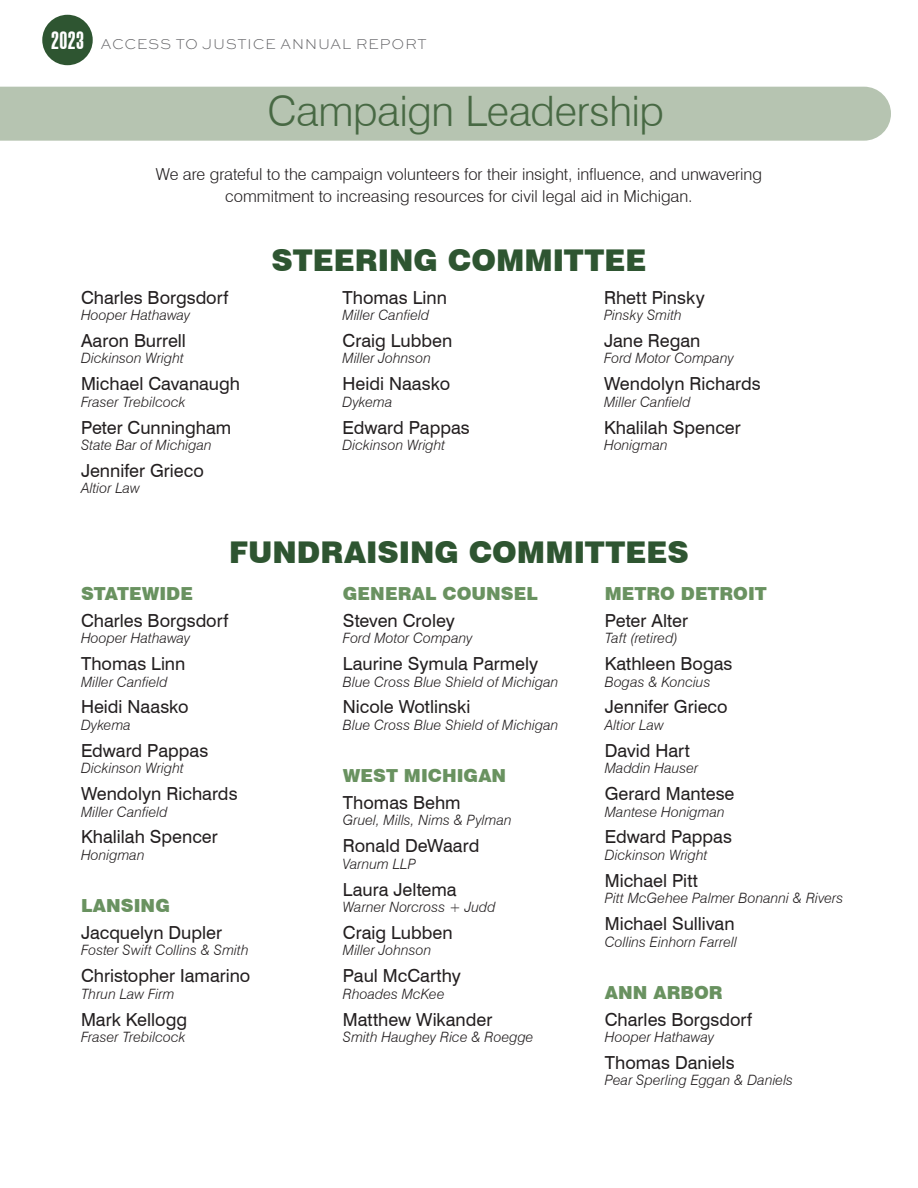
<style>
.page{position:relative;width:918px;height:1188px;background:#fff}
.page>*{position:absolute;margin:0;border:0;box-sizing:border-box;transform-origin:0 0}
.t1{font:300 42px "Swiss 721 BT";letter-spacing:-.01em;color:#486944}
.t2{font:900 30px "Swiss 721 BT";color:#2e5531}
.t3{font:18px "Swiss 721 BT";color:#231f20}
.t4{font:900 18px "Swiss 721 BT";color:#699260}
.t5{font:300 16.5px/22.5px "Swiss 721 BT";color:#231f20;text-align:center}
.t6{font:300 expanded 15px "Sweet Sans Pro";letter-spacing:.035em;color:#636366}
.t7{font:italic 300 14.25px "Swiss 721 BT";letter-spacing:.005em;color:#231f20}
.s1{font-family:"Swiss 911 BT";font-weight:900;font-stretch:extra-condensed;font-size:24px;color:#fff}
</style>
<div class="page">
<div style="left:42px;top:15px;width:51px;height:50px;background:#2e5531;border-radius:50%"></div>
<div style="left:0;top:87px;width:891px;height:54px;background:#b6c4b1"></div>
<p class="t6" style="left:51px;top:34px;width:377px"><span class="s1">2023</span> ACCESS TO JUSTICE ANNUAL REPORT</p>
<p class="t1" style="left:267px;top:85px;width:398px">Campaign Leadership</p>
<p class="t5" style="left:156px;top:163px;width:608px">We are grateful to the campaign volunteers for their insight, influence, and unwavering commitment to increasing resources for civil legal aid in Michigan.</p>
<p class="t3" style="left:81px;top:286px;width:149px">Charles Borgsdorf</p>
<p class="t7" style="left:81px;top:306px;width:111px">Hooper Hathaway</p>
<p class="t3" style="left:81px;top:330px;width:107px">Aaron Burrell</p>
<p class="t7" style="left:81px;top:350px;width:104px">Dickinson Wright</p>
<p class="t3" style="left:81px;top:373px;width:161px">Michael Cavanaugh</p>
<p class="t7" style="left:81px;top:393px;width:106px">Fraser Trebilcock</p>
<p class="t3" style="left:81px;top:416px;width:152px">Peter Cunningham</p>
<p class="t7" style="left:81px;top:436px;width:132px">State Bar of Michigan</p>
<p class="t3" style="left:81px;top:460px;width:124px">Jennifer Grieco</p>
<p class="t7" style="left:81px;top:480px;width:61px">Altior Law</p>
<p class="t2" style="left:271px;top:242px;width:376px">STEERING COMMITTEE</p>
<p class="t3" style="left:343px;top:286px;width:106px">Thomas Linn</p>
<p class="t7" style="left:343px;top:306px;width:88px">Miller Canfield</p>
<p class="t3" style="left:343px;top:330px;width:111px">Craig Lubben</p>
<p class="t7" style="left:343px;top:350px;width:90px">Miller Johnson</p>
<p class="t3" style="left:343px;top:373px;width:109px">Heidi Naasko</p>
<p class="t7" style="left:343px;top:393px;width:51px">Dykema</p>
<p class="t3" style="left:343px;top:416px;width:129px">Edward Pappas</p>
<p class="t7" style="left:343px;top:436px;width:104px">Dickinson Wright</p>
<p class="t3" style="left:604px;top:286px;width:102px">Rhett Pinsky</p>
<p class="t7" style="left:604px;top:306px;width:79px">Pinsky Smith</p>
<p class="t3" style="left:604px;top:330px;width:98px">Jane Regan</p>
<p class="t7" style="left:604px;top:350px;width:131px">Ford Motor Company</p>
<p class="t3" style="left:604px;top:373px;width:158px">Wendolyn Richards</p>
<p class="t7" style="left:604px;top:393px;width:88px">Miller Canfield</p>
<p class="t3" style="left:604px;top:416px;width:138px">Khalilah Spencer</p>
<p class="t7" style="left:604px;top:436px;width:65px">Honigman</p>
<p class="t2" style="left:229px;top:534px;width:461px">FUNDRAISING COMMITTEES</p>
<p class="t4" style="left:81px;top:583px;width:113px">STATEWIDE</p>
<p class="t3" style="left:81px;top:609px;width:149px">Charles Borgsdorf</p>
<p class="t7" style="left:81px;top:630px;width:111px">Hooper Hathaway</p>
<p class="t3" style="left:81px;top:653px;width:106px">Thomas Linn</p>
<p class="t7" style="left:81px;top:673px;width:88px">Miller Canfield</p>
<p class="t3" style="left:81px;top:696px;width:109px">Heidi Naasko</p>
<p class="t7" style="left:81px;top:716px;width:51px">Dykema</p>
<p class="t3" style="left:81px;top:739px;width:129px">Edward Pappas</p>
<p class="t7" style="left:81px;top:760px;width:104px">Dickinson Wright</p>
<p class="t3" style="left:81px;top:783px;width:158px">Wendolyn Richards</p>
<p class="t7" style="left:81px;top:803px;width:88px">Miller Canfield</p>
<p class="t3" style="left:81px;top:826px;width:138px">Khalilah Spencer</p>
<p class="t7" style="left:81px;top:846px;width:65px">Honigman</p>
<p class="t4" style="left:81px;top:895px;width:91px">LANSING</p>
<p class="t3" style="left:81px;top:922px;width:143px">Jacquelyn Dupler</p>
<p class="t7" style="left:81px;top:942px;width:169px">Foster Swift Collins &amp; Smith</p>
<p class="t3" style="left:81px;top:965px;width:171px">Christopher Iamarino</p>
<p class="t7" style="left:81px;top:985px;width:95px">Thrun Law Firm</p>
<p class="t3" style="left:81px;top:1008px;width:108px">Mark Kellogg</p>
<p class="t7" style="left:81px;top:1028px;width:106px">Fraser Trebilcock</p>
<p class="t4" style="left:343px;top:583px;width:197px">GENERAL COUNSEL</p>
<p class="t3" style="left:343px;top:609px;width:113px">Steven Croley</p>
<p class="t7" style="left:343px;top:630px;width:131px">Ford Motor Company</p>
<p class="t3" style="left:343px;top:653px;width:197px">Laurine Symula Parmely</p>
<p class="t7" style="left:343px;top:673px;width:217px">Blue Cross Blue Shield of Michigan</p>
<p class="t3" style="left:343px;top:696px;width:129px">Nicole Wotlinski</p>
<p class="t7" style="left:343px;top:716px;width:217px">Blue Cross Blue Shield of Michigan</p>
<p class="t4" style="left:343px;top:765px;width:165px">WEST MICHIGAN</p>
<p class="t3" style="left:343px;top:792px;width:119px">Thomas Behm</p>
<p class="t7" style="left:343px;top:812px;width:171px">Gruel, Mills, Nims &amp; Pylman</p>
<p class="t3" style="left:343px;top:835px;width:138px">Ronald DeWaard</p>
<p class="t7" style="left:343px;top:855px;width:75px">Varnum LLP</p>
<p class="t3" style="left:343px;top:878px;width:115px">Laura Jeltema</p>
<p class="t7" style="left:343px;top:898px;width:154px">Warner Norcross + Judd</p>
<p class="t3" style="left:343px;top:922px;width:111px">Craig Lubben</p>
<p class="t7" style="left:343px;top:942px;width:90px">Miller Johnson</p>
<p class="t3" style="left:343px;top:965px;width:119px">Paul McCarthy</p>
<p class="t7" style="left:343px;top:985px;width:103px">Rhoades McKee</p>
<p class="t3" style="left:343px;top:1008px;width:151px">Matthew Wikander</p>
<p class="t7" style="left:343px;top:1028px;width:192px">Smith Haughey Rice &amp; Roegge</p>
<p class="t4" style="left:605px;top:583px;width:163px">METRO DETROIT</p>
<p class="t3" style="left:605px;top:609px;width:85px">Peter Alter</p>
<p class="t7" style="left:605px;top:630px;width:75px">Taft (retired)</p>
<p class="t3" style="left:605px;top:653px;width:129px">Kathleen Bogas</p>
<p class="t7" style="left:605px;top:673px;width:107px">Bogas &amp; Koncius</p>
<p class="t3" style="left:605px;top:696px;width:124px">Jennifer Grieco</p>
<p class="t7" style="left:605px;top:716px;width:61px">Altior Law</p>
<p class="t3" style="left:605px;top:739px;width:87px">David Hart</p>
<p class="t7" style="left:605px;top:760px;width:95px">Maddin Hauser</p>
<p class="t3" style="left:605px;top:783px;width:131px">Gerard Mantese</p>
<p class="t7" style="left:605px;top:803px;width:122px">Mantese Honigman</p>
<p class="t3" style="left:605px;top:826px;width:129px">Edward Pappas</p>
<p class="t7" style="left:605px;top:846px;width:104px">Dickinson Wright</p>
<p class="t3" style="left:605px;top:869px;width:95px">Michael Pitt</p>
<p class="t7" style="left:605px;top:890px;width:240px">Pitt McGehee Palmer Bonanni &amp; Rivers</p>
<p class="t3" style="left:605px;top:913px;width:131px">Michael Sullivan</p>
<p class="t7" style="left:605px;top:933px;width:134px">Collins Einhorn Farrell</p>
<p class="t4" style="left:605px;top:981px;width:119px">ANN ARBOR</p>
<p class="t3" style="left:605px;top:1008px;width:149px">Charles Borgsdorf</p>
<p class="t7" style="left:605px;top:1028px;width:111px">Hooper Hathaway</p>
<p class="t3" style="left:605px;top:1052px;width:131px">Thomas Daniels</p>
<p class="t7" style="left:605px;top:1072px;width:190px">Pear Sperling Eggan &amp; Daniels</p>
</div>
